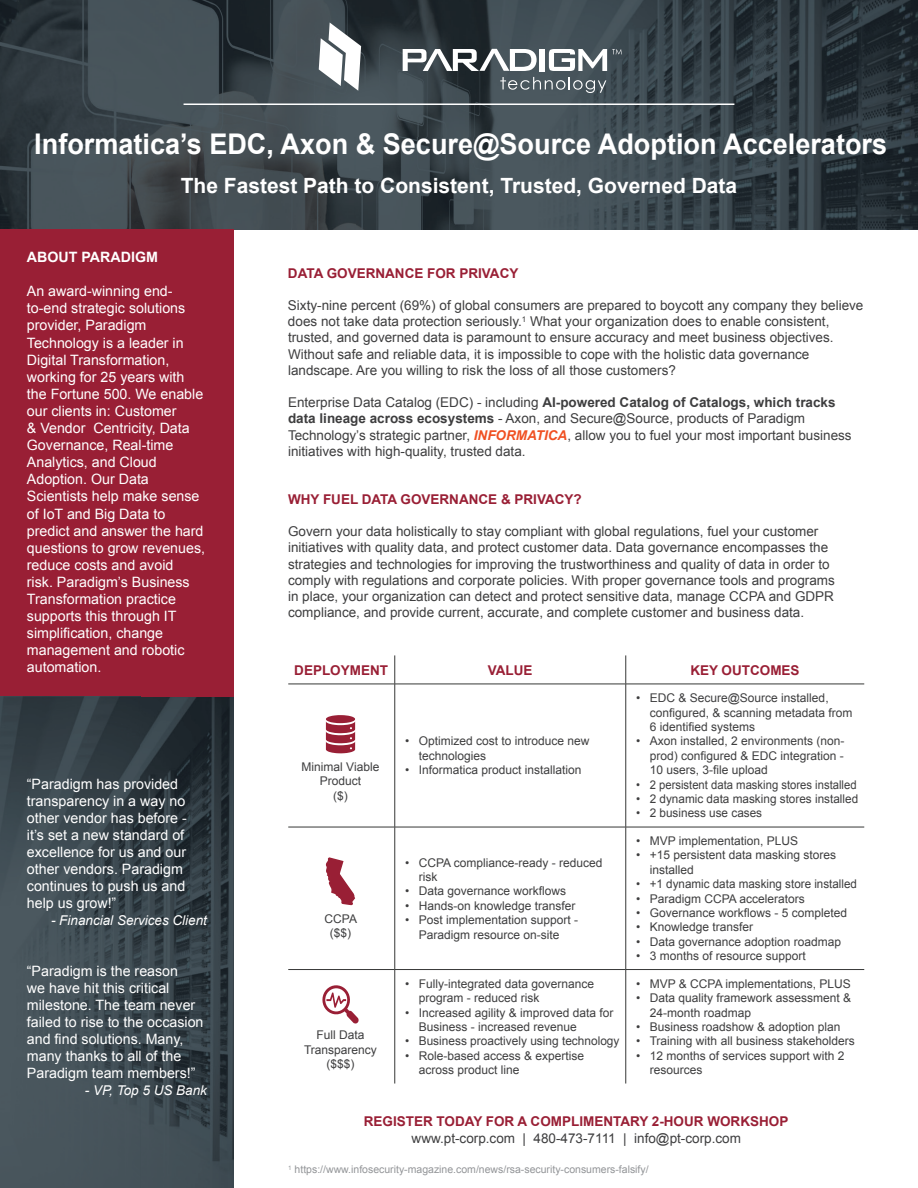
<style>
.page{position:relative;width:918px;height:1188px;background:#fff}
.page>*{position:absolute;margin:0;border:0;box-sizing:border-box;transform-origin:0 0}
.t1{font:700 28.5px "Arial";color:#fff;scale:.95 1}
.t2{font:700 21px "Arial";color:#fff}
.t3{font:14.25px/17.1px "Arial";color:#fff}
.t4{font:700 14.25px "Arial";color:#fff}
.t5{font:13.5px/16.2px "Arial";color:#3e3e3f}
.t6{font:700 13.5px "Arial";color:#991f35}
.t7{font:italic 13.5px "Arial";color:#fff}
.t8{font:12px/14.4px "Arial";color:#3e3e3f}
.t9{font:12px "Arial";color:#3e3e3f;scale:.94 1}
.t10{font:10.5px "Arial";color:#939598}
.s1{font-weight:700}
.s2{font-weight:700;font-style:italic;color:#f05022}
</style>
<div class="page">
<img style="left:0;top:0;width:918px;height:229px">
<div style="left:0;top:230px;width:234px;height:467px;background:#991f35"></div>
<img style="left:0;top:697px;width:234px;height:491px">
<div style="left:539px;top:49px;width:6px;height:22px;background:#fff"></div>
<svg style="left:403px;top:49px;width:134px;height:22px"></svg>
<svg style="left:319px;top:22px;width:42px;height:69px"></svg>
<svg style="left:500px;top:77px;width:106px;height:16px;background:#677277"></svg>
<svg style="left:549px;top:49px;width:73px;height:22px"></svg>
<hr style="left:184px;top:104px;width:550px;height:1px;background:#fff">
<svg style="left:288px;top:655px;width:576px;height:429px"></svg>
<svg style="left:395px;top:655px;width:1px;height:29px"></svg>
<svg style="left:626px;top:655px;width:1px;height:29px"></svg>
<hr style="left:288px;top:684px;width:107px;height:1px;background:#373837">
<hr style="left:395px;top:684px;width:231px;height:1px;background:#373837">
<hr style="left:395px;top:684px;width:1px;height:143px;background:#373837">
<hr style="left:626px;top:684px;width:238px;height:1px;background:#373837">
<hr style="left:626px;top:684px;width:1px;height:143px;background:#373837">
<hr style="left:288px;top:827px;width:107px;height:1px;background:#373837">
<hr style="left:395px;top:827px;width:231px;height:1px;background:#373837">
<hr style="left:395px;top:827px;width:1px;height:142px;background:#373837">
<hr style="left:626px;top:827px;width:238px;height:1px;background:#373837">
<hr style="left:626px;top:827px;width:1px;height:142px;background:#373837">
<hr style="left:288px;top:969px;width:107px;height:1px;background:#373837">
<hr style="left:395px;top:969px;width:231px;height:1px;background:#373837">
<hr style="left:395px;top:970px;width:1px;height:114px;background:#373837">
<hr style="left:626px;top:969px;width:238px;height:1px;background:#373837">
<hr style="left:626px;top:970px;width:1px;height:114px;background:#373837">
<svg style="left:326px;top:715px;width:29px;height:38px"></svg>
<svg style="left:324px;top:858px;width:32px;height:48px"></svg>
<svg style="left:321px;top:984px;width:38px;height:40px"></svg>
<h1 class="t1" style="left:34px;top:126px;width:899px">Informatica’s EDC, Axon &amp; Secure@Source Adoption Accelerators</h1>
<h2 class="t2" style="left:181px;top:172px;width:558px">The Fastest Path to Consistent, Trusted, Governed Data</h2>
<p class="t4" style="left:27px;top:248px;width:133px">ABOUT PARADIGM</p>
<p class="t3" style="left:27px;top:283px;width:180px">An award-winning end&shy;to-end strategic solutions provider, Paradigm<br>Technology is a leader in<br>Digital Transformation, working for 25 years with the Fortune 500. We enable our clients in: Customer<br>&amp; Vendor Centricity, Data<br>Governance, Real-time<br>Analytics, and Cloud<br>Adoption. Our Data<br>Scientists help make sense of IoT and Big Data to predict and answer the hard questions to grow revenues, reduce costs and avoid<br>risk. Paradigm’s Business<br>Transformation practice supports this through IT simplification, change management and robotic automation.</p>
<p class="t3" style="left:27px;top:775px;width:161px">“Paradigm has provided transparency in a way no other vendor has before - it’s set a new standard of excellence for us and our other vendors. Paradigm continues to push us and help us grow!”</p>
<p class="t7" style="left:51px;top:911px;width:158px">- Financial Services Client</p>
<p class="t3" style="left:27px;top:962px;width:178px">“Paradigm is the reason<br>we have hit this critical milestone. The team never failed to rise to the occasion and find solutions. Many, many thanks to all of the<br>Paradigm team members!”</p>
<p class="t7" style="left:85px;top:1081px;width:124px">- VP, Top 5 US Bank</p>
<p class="t6" style="left:288px;top:264px;width:232px">DATA GOVERNANCE FOR PRIVACY</p>
<p class="t5" style="left:288px;top:297px;width:577px">Sixty-nine percent (69%) of global consumers are prepared to boycott any company they believe does not take data protection seriously.<sup>1</sup> What your organization does to enable consistent, trusted, and governed data is paramount to ensure accuracy and meet business objectives.<br>Without safe and reliable data, it is impossible to cope with the holistic data governance landscape. Are you willing to risk the loss of all those customers?</p>
<p class="t5" style="left:288px;top:394px;width:565px">Enterprise Data Catalog (EDC) - including <span class="s1">AI-powered Catalog of Catalogs, which tracks data lineage across ecosystems</span> - Axon, and Secure@Source, products of Paradigm Technology’s strategic partner, <span class="s2">INFORMATICA</span>, allow you to fuel your most important business initiatives with high-quality, trusted data.</p>
<p class="t6" style="left:288px;top:490px;width:295px">WHY FUEL DATA GOVERNANCE &amp; PRIVACY?</p>
<p class="t5" style="left:288px;top:523px;width:548px">Govern your data holistically to stay compliant with global regulations, fuel your customer initiatives with quality data, and protect customer data. Data governance encompasses the strategies and technologies for improving the trustworthiness and quality of data in order to comply with regulations and corporate policies. With proper governance tools and programs in place, your organization can detect and protect sensitive data, manage CCPA and GDPR compliance, and provide current, accurate, and complete customer and business data.</p>
<p class="t6" style="left:294px;top:661px;width:95px">DEPLOYMENT</p>
<p class="t6" style="left:488px;top:661px;width:46px">VALUE</p>
<p class="t6" style="left:690px;top:661px;width:111px">KEY OUTCOMES</p>
<p class="t8" style="left:302px;top:760px;width:79px;text-align:center">Minimal Viable<br>Product<br>($)</p>
<p class="t8" style="left:325px;top:911px;width:34px;text-align:center">CCPA ($$)</p>
<p class="t8" style="left:304px;top:1028px;width:74px;text-align:center">Full Data<br>Transparency ($$$)</p>
<p class="t8" style="left:419px;top:734px;width:172px;text-indent:-14px">• Optimized cost to introduce new technologies</p>
<p class="t8" style="left:405px;top:763px;width:178px">• Informatica product installation</p>
<p class="t8" style="left:419px;top:855px;width:185px;text-indent:-14px">• CCPA compliance-ready - reduced risk</p>
<p class="t8" style="left:405px;top:884px;width:162px">• Data governance workflows</p>
<p class="t8" style="left:405px;top:899px;width:172px">• Hands-on knowledge transfer</p>
<p class="t8" style="left:405px;top:913px;width:174px;text-align:center">• Post implementation support -<br>Paradigm resource on-site</p>
<p class="t8" style="left:419px;top:976px;width:177px;text-indent:-14px">• Fully-integrated data governance program - reduced risk</p>
<p class="t8" style="left:419px;top:1005px;width:196px;text-indent:-14px">• Increased agility &amp; improved data for<br>Business - increased revenue</p>
<p class="t8" style="left:405px;top:1034px;width:216px">• Business proactively using technology</p>
<p class="t8" style="left:419px;top:1048px;width:167px;text-indent:-14px">• Role-based access &amp; expertise across product line</p>
<p class="t8" style="left:650px;top:691px;width:204px;text-indent:-14px">• EDC &amp; Secure@Source installed, configured, &amp; scanning metadata from<br>6 identified systems</p>
<p class="t8" style="left:650px;top:734px;width:196px;text-align:justify;text-indent:-14px">• Axon installed, 2 environments (non&shy;prod) configured &amp; EDC integration - 10 users, 3-file upload</p>
<p class="t9" style="left:636px;top:777px;width:236px">• 2 persistent data masking stores installed</p>
<p class="t8" style="left:636px;top:792px;width:223px">• 2 dynamic data masking stores installed</p>
<p class="t8" style="left:636px;top:806px;width:127px">• 2 business use cases</p>
<p class="t8" style="left:636px;top:834px;width:163px">• MVP implementation, PLUS</p>
<p class="t8" style="left:650px;top:848px;width:188px;text-indent:-14px">• +15 persistent data masking stores installed</p>
<p class="t8" style="left:636px;top:877px;width:222px">• +1 dynamic data masking store installed</p>
<p class="t8" style="left:636px;top:891px;width:170px">• Paradigm CCPA accelerators</p>
<p class="t8" style="left:636px;top:906px;width:212px">• Governance workflows - 5 completed</p>
<p class="t8" style="left:636px;top:920px;width:118px">• Knowledge transfer</p>
<p class="t8" style="left:636px;top:935px;width:206px">• Data governance adoption roadmap</p>
<p class="t8" style="left:636px;top:949px;width:171px">• 3 months of resource support</p>
<p class="t8" style="left:636px;top:976px;width:216px">• MVP &amp; CCPA implementations, PLUS</p>
<p class="t8" style="left:650px;top:991px;width:203px;text-indent:-14px">• Data quality framework assessment &amp;<br>24-month roadmap</p>
<p class="t8" style="left:636px;top:1020px;width:206px">• Business roadshow &amp; adoption plan</p>
<p class="t8" style="left:636px;top:1034px;width:220px">• Training with all business stakeholders</p>
<p class="t8" style="left:650px;top:1048px;width:196px;text-indent:-14px">• 12 months of services support with 2 resources</p>
<p class="t6" style="left:364px;top:1112px;width:426px">REGISTER TODAY FOR A COMPLIMENTARY 2-HOUR WORKSHOP</p>
<p class="t5" style="left:412px;top:1131px;width:331px">www.pt-corp.com | 480-473-7111 | info@pt-corp.com</p>
<p class="t10" style="left:288px;top:1163px;width:362px"><sup>1</sup> https://www.infosecurity-magazine.com/news/rsa-security-consumers-falsify/</p>
</div>
